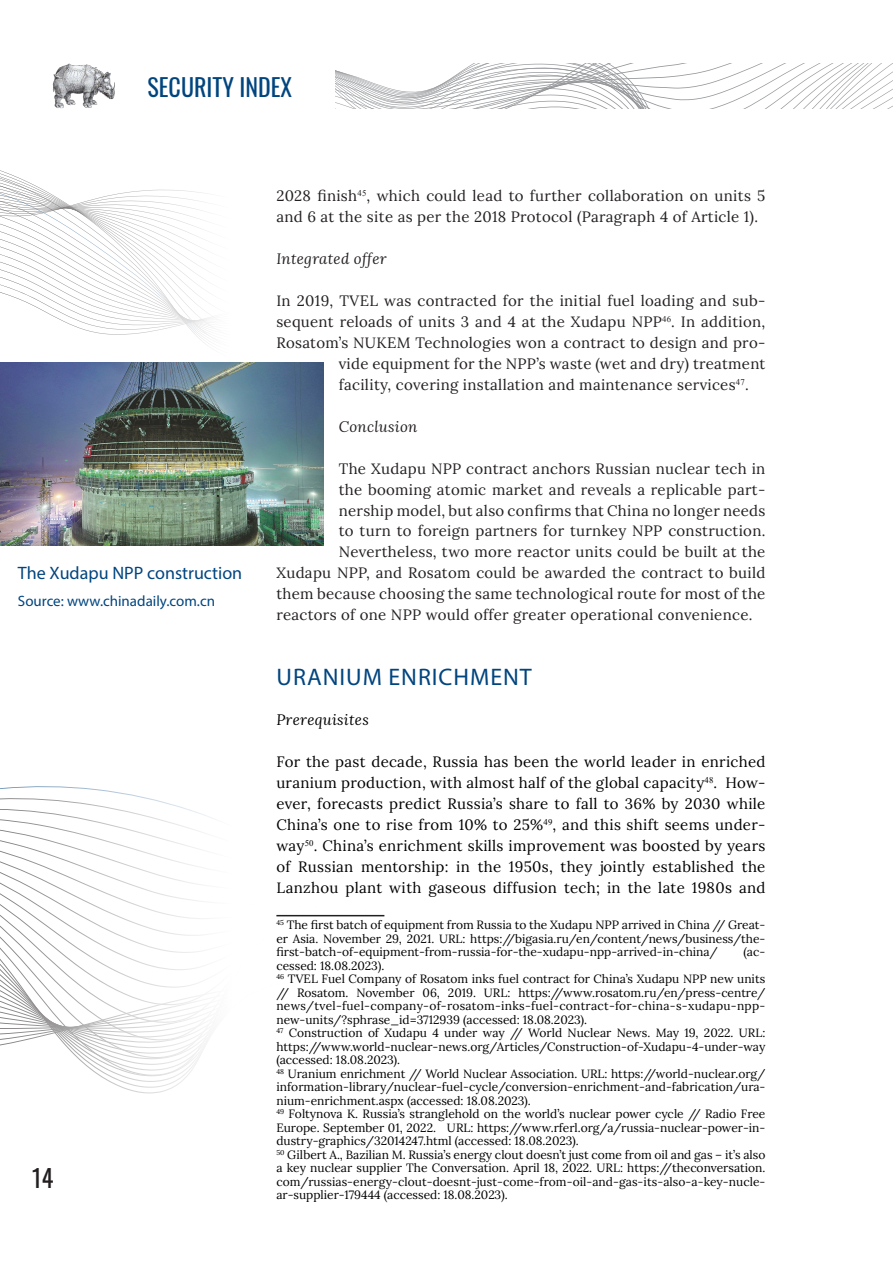
<style>
.page{position:relative;width:893px;height:1263px;background:#fff}
.page>*{position:absolute;margin:0;border:0;box-sizing:border-box;transform-origin:0 0}
.t1{font:24.15px "Oswald";color:#231f20}
.Заголовок_в_тексте{font:24px "Myriad Pro";letter-spacing:.04em;color:#01457f}
.t2{font:24px "Oswald";color:#01457f}
.Подпись_к_фото{font:18px "Myriad Pro";color:#01457f}
.Текст{font:15px/21px "Lora";letter-spacing:.02em;color:#231f20}
.Текст-2{font:15px/21px "Lora";letter-spacing:.02em;color:#000;text-align:justify}
.Подпись_к_фото-2{font:15px "Myriad Pro";color:#01457f}
.Текст-3{font:italic 15px "Lora";letter-spacing:.02em;color:#231f20}
.Текст-4{font:italic 15px "Lora";letter-spacing:.02em;color:#000}
.Сноска{font:12px/13.5px "Lora";color:#000;text-align:justify}
</style>
<div class="page">
<img style="left:52px;top:64px;width:63px;height:44px">
<svg style="left:336px;top:64px;width:557px;height:45px"></svg>
<svg style="left:57px;top:318px;width:154px;height:10px"></svg>
<svg style="left:38px;top:308px;width:175px;height:10px"></svg>
<svg style="left:0;top:170px;width:210px;height:138px"></svg>
<svg style="left:0;top:172px;width:210px;height:126px"></svg>
<svg style="left:0;top:177px;width:210px;height:3px"></svg>
<svg style="left:0;top:180px;width:210px;height:2px"></svg>
<svg style="left:0;top:182px;width:210px;height:2px"></svg>
<svg style="left:0;top:184px;width:210px;height:2px"></svg>
<svg style="left:0;top:186px;width:210px;height:3px"></svg>
<svg style="left:0;top:189px;width:210px;height:99px"></svg>
<svg style="left:0;top:1023px;width:204px;height:18px"></svg>
<svg style="left:0;top:1006px;width:203px;height:17px"></svg>
<svg style="left:0;top:786px;width:385px;height:190px"></svg>
<img style="left:0;top:363px;width:324px;height:182px">
<h2 class="t2" style="left:148px;top:66px;width:146px">SECURITY INDEX</h2>
<p class="Подпись_к_фото" style="left:18px;top:562px;width:226px">The Xudapu NPP construction</p>
<p class="Подпись_к_фото-2" style="left:18px;top:592px;width:199px">Source: www.chinadaily.com.cn</p>
<h1 class="t1" style="left:32px;top:1156px;width:23px">14</h1>
<p class="Текст" style="left:276px;top:184px;width:490px">2028 finish<sup>45</sup>, which could lead to further collaboration on units 5 and 6 at the site as per the 2018 Protocol (Paragraph 4 of Article 1).</p>
<p class="Текст-3" style="left:276px;top:248px;width:112px">Integrated offer</p>
<p class="Текст" style="left:276px;top:289px;width:490px">In 2019, TVEL was contracted for the initial fuel loading and sub-</p>
<p class="Текст" style="left:276px;top:310px;width:490px">sequent reloads of units 3 and 4 at the Xudapu NPP<sup>46</sup>. In addition,</p>
<p class="Текст" style="left:276px;top:331px;width:490px">Rosatom’s NUKEM Technologies won a contract to design and pro-</p>
<p class="Текст" style="left:339px;top:352px;width:428px">vide equipment for the NPP’s waste (wet and dry) treatment</p>
<p class="Текст" style="left:339px;top:373px;width:411px">facility, covering installation and maintenance services<sup>47</sup>.</p>
<p class="Текст-3" style="left:339px;top:416px;width:80px">Conclusion</p>
<p class="Текст" style="left:339px;top:457px;width:428px">The Xudapu NPP contract anchors Russian nuclear tech in</p>
<p class="Текст" style="left:339px;top:478px;width:428px">the booming atomic market and reveals a replicable part-</p>
<p class="Текст" style="left:339px;top:499px;width:428px">nership model, but also confirms that China no longer needs</p>
<p class="Текст" style="left:339px;top:520px;width:428px">to turn to foreign partners for turnkey NPP construction.</p>
<p class="Текст" style="left:339px;top:541px;width:428px">Nevertheless, two more reactor units could be built at the</p>
<p class="Текст" style="left:276px;top:562px;width:490px">Xudapu NPP, and Rosatom could be awarded the contract to build</p>
<p class="Текст" style="left:276px;top:583px;width:490px">them because choosing the same technological route for most of the</p>
<p class="Текст" style="left:276px;top:604px;width:478px">reactors of one NPP would offer greater operational convenience.</p>
<p class="Заголовок_в_тексте" style="left:277px;top:662px;width:257px">URANIUM ENRICHMENT</p>
<p class="Текст-4" style="left:276px;top:710px;width:94px">Prerequisites</p>
<p class="Текст-2" style="left:276px;top:750px;width:490px">For the past decade, Russia has been the world leader in enriched uranium production, with almost half of the global capacity<sup>48</sup>. How&shy;ever, forecasts predict Russia’s share to fall to 36% by 2030 while China’s one to rise from 10% to 25%<sup>49</sup>, and this shift seems under&shy;way<sup>50</sup>. China’s enrichment skills improvement was boosted by years of Russian mentorship: in the 1950s, they jointly established the Lanzhou plant with gaseous diffusion tech; in the late 1980s and</p>
<p class="Сноска" style="left:276px;top:917px;width:490px"><sup>45</sup> The first batch of equipment from Russia to the Xudapu NPP arrived in China // Great&shy;er Asia. November 29, 2021. URL: https://bigasia.ru/en/content/news/business/the&shy;first-batch-of-equipment-from-russia-for-the-xudapu-npp-arrived-in-china/</p>
<p class="Сноска" style="left:744px;top:944px;width:23px">(ac-</p>
<p class="Сноска" style="left:276px;top:958px;width:109px">cessed: 18.08.2023).</p>
<p class="Сноска" style="left:276px;top:971px;width:490px"><sup>46</sup> TVEL Fuel Company of Rosatom inks fuel contract for China’s Xudapu NPP new units // Rosatom. November 06, 2019. URL: https://www.rosatom.ru/en/press-centre/ news/tvel-fuel-company-of-rosatom-inks-fuel-contract-for-china-s-xudapu-npp&shy;new-units/?sphrase_id=3712939 (accessed: 18.08.2023).</p>
<p class="Сноска" style="left:276px;top:1025px;width:490px"><sup>47</sup> Construction of Xudapu 4 under way // World Nuclear News. May 19, 2022. URL: https://www.world-nuclear-news.org/Articles/Construction-of-Xudapu-4-under-way (accessed: 18.08.2023).</p>
<p class="Сноска" style="left:276px;top:1066px;width:490px"><sup>48</sup> Uranium enrichment // World Nuclear Association. URL: https://world-nuclear.org/ information-library/nuclear-fuel-cycle/conversion-enrichment-and-fabrication/ura&shy;nium-enrichment.aspx (accessed: 18.08.2023).</p>
<p class="Сноска" style="left:276px;top:1106px;width:490px"><sup>49</sup> Foltynova K. Russia’s stranglehold on the world’s nuclear power cycle // Radio Free Europe. September 01, 2022. URL: https://www.rferl.org/a/russia-nuclear-power-in&shy;dustry-graphics/32014247.html (accessed: 18.08.2023).</p>
<p class="Сноска" style="left:276px;top:1147px;width:490px"><sup>50</sup> Gilbert A., Bazilian M. Russia’s energy clout doesn’t just come from oil and gas – it’s also a key nuclear supplier The Conversation. April 18, 2022. URL: https://theconversation. com/russias-energy-clout-doesnt-just-come-from-oil-and-gas-its-also-a-key-nucle&shy;ar-supplier-179444 (accessed: 18.08.2023).</p>
</div>
